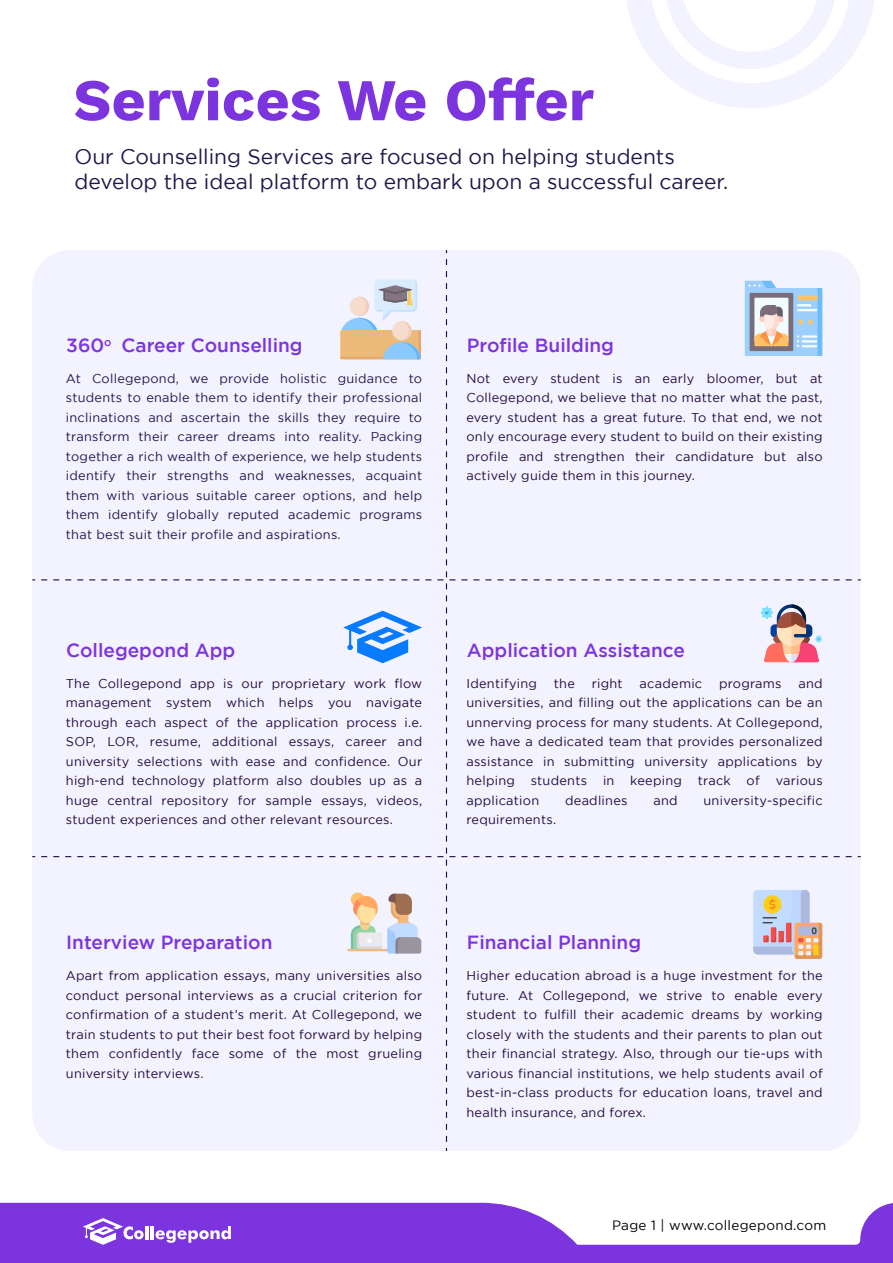
<style>
.page{position:relative;width:893px;height:1263px;background:#fff}
.page>*{position:absolute;margin:0;border:0;box-sizing:border-box;transform-origin:0 0}
.t1{font:700 59.1px "Work Sans";color:#7c34df}
.t2{font:21px/25.2px "Gotham";color:#20174c}
.t3{font:500 19.05px "Gotham";color:#7c34df}
.t4{font:13.5px "Gotham";letter-spacing:.02em;color:#000}
.t5{font:12.75px/19.5px "Gotham";letter-spacing:.02em;color:#210b3e;text-align:justify}
.t6{font:12.75px/19.5px "Gotham";letter-spacing:.02em;color:#20174c;text-align:justify}
</style>
<div class="page">
<svg style="left:627px;top:0;width:247px;height:108px"></svg>
<svg style="left:0;top:1203px;width:893px;height:60px;fill:#7c34df"></svg>
<svg style="left:83px;top:1218px;width:148px;height:27px"></svg>
<div style="left:32px;top:259px;width:820px;height:892px;background:#f3f2ff"></div>
<h1 class="t1" style="left:73px;top:66px;width:522px">Services We Offer</h1>
<h2 class="t2" style="left:75px;top:143px;width:655px">Our Counselling Services are focused on helping students develop the ideal platform to embark upon a successful career.</h2>
<h3 class="t3" style="left:66px;top:334px;width:238px">360<sup>o</sup> Career Counselling</h3>
<p class="t6" style="left:66px;top:368px;width:358px">At Collegepond, we provide holistic guidance to students to enable them to identify their professional inclinations and ascertain the skills they require to transform their career dreams into reality. Packing together a rich wealth of experience, we help students identify their strengths and weaknesses, acquaint them with various suitable career options, and help them identify globally reputed academic programs that best suit their profile and aspirations.</p>
<h3 class="t3" style="left:66px;top:639px;width:171px">Collegepond App</h3>
<p class="t5" style="left:66px;top:673px;width:358px">The Collegepond app is our proprietary work flow management system which helps you navigate through each aspect of the application process i.e.<br>SOP, LOR, resume, additional essays, career and university selections with ease and confidence. Our high-end technology platform also doubles up as a huge central repository for sample essays, videos, student experiences and other relevant resources.</p>
<h3 class="t3" style="left:66px;top:932px;width:208px">Interview Preparation</h3>
<p class="t5" style="left:66px;top:966px;width:358px">Apart from application essays, many universities also conduct personal interviews as a crucial criterion for confirmation of a student’s merit. At Collegepond, we train students to put their best foot forward by helping them confidently face some of the most grueling university interviews.</p>
<h3 class="t3" style="left:467px;top:334px;width:149px">Profile Building</h3>
<p class="t5" style="left:466px;top:368px;width:358px">Not every student is an early bloomer, but at Collegepond, we believe that no matter what the past, every student has a great future. To that end, we not only encourage every student to build on their existing profile and strengthen their candidature but also actively guide them in this journey.</p>
<h3 class="t3" style="left:467px;top:639px;width:220px">Application Assistance</h3>
<p class="t5" style="left:466px;top:673px;width:72px">Identifying</p>
<p class="t5" style="left:554px;top:673px;width:23px">the</p>
<p class="t5" style="left:592px;top:673px;width:33px">right</p>
<p class="t5" style="left:640px;top:673px;width:64px">academic</p>
<p class="t5" style="left:719px;top:673px;width:64px">programs</p>
<p class="t5" style="left:466px;top:673px;width:358px;text-indent:332px">and universities, and filling out the applications can be an unnerving process for many students. At Collegepond, we have a dedicated team that provides personalized assistance in submitting university applications by helping students in keeping track of various application</p>
<p class="t5" style="left:565px;top:790px;width:64px">deadlines</p>
<p class="t5" style="left:653px;top:790px;width:26px">and</p>
<p class="t5" style="left:703px;top:790px;width:121px">university-specific</p>
<p class="t5" style="left:466px;top:809px;width:91px">requirements.</p>
<h3 class="t3" style="left:467px;top:932px;width:176px">Financial Planning</h3>
<p class="t5" style="left:466px;top:966px;width:358px">Higher education abroad is a huge investment for the future. At Collegepond, we strive to enable every student to fulfill their academic dreams by working closely with the students and their parents to plan out their financial strategy. Also, through our tie-ups with various financial institutions, we help students avail of best-in-class products for education loans, travel and health insurance, and forex.</p>
<p class="t4" style="left:612px;top:1218px;width:216px">Page 1 | www.collegepond.com</p>
</div>
